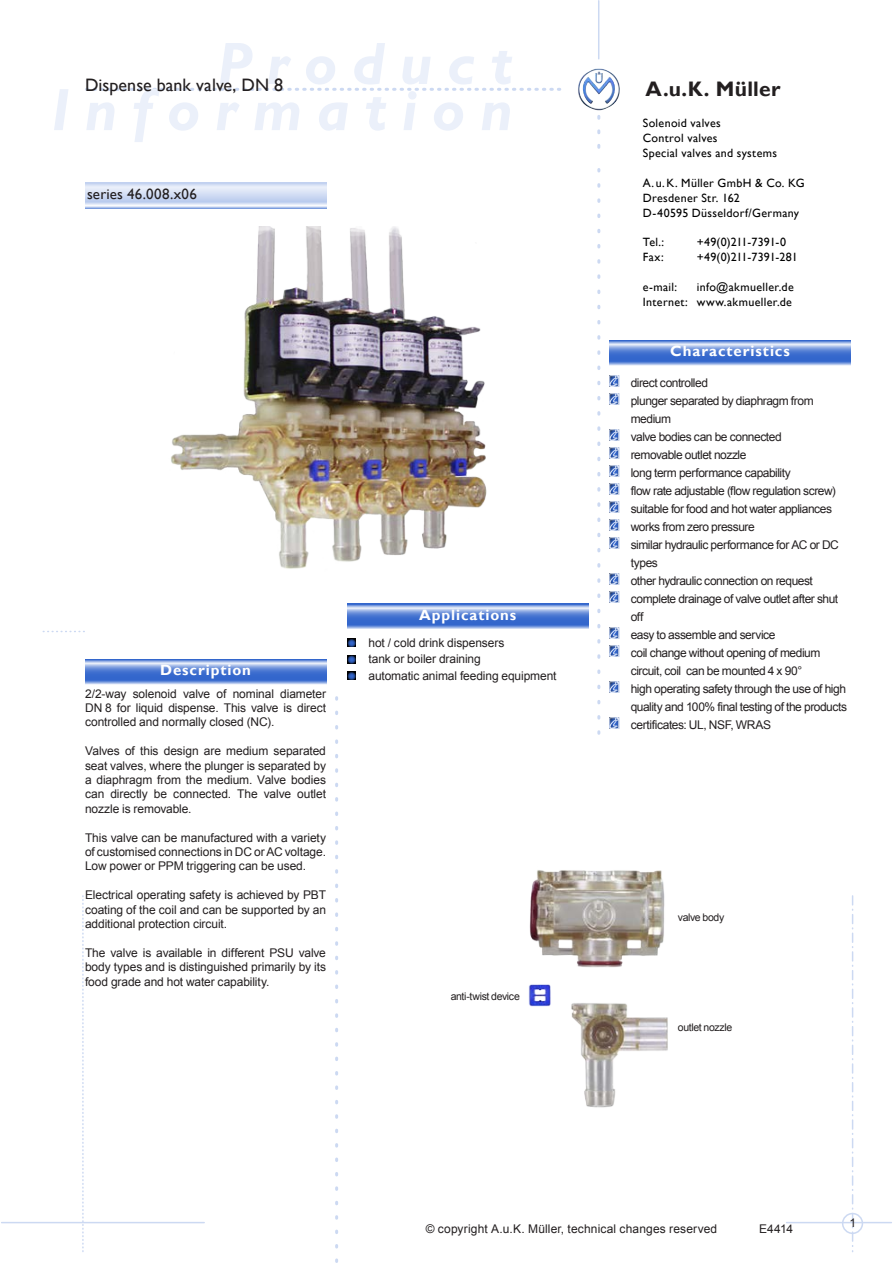
<style>
.page{position:relative;width:893px;height:1263px;background:#fff}
.page>*{position:absolute;margin:0;border:0;box-sizing:border-box;transform-origin:0 0}
.t1{font:700 21px "Gill Sans";letter-spacing:.01em;color:#231f20}
.t2{font:18px "Gill Sans";color:#231f20}
.t3{font:700 15px "Gill Sans";letter-spacing:.065em;color:#fff}
.t4{font:15px "Gill Sans";letter-spacing:.015em;color:#231f20}
.t5{font:12px/18px "Arial";letter-spacing:-.035em;color:#231f20;text-align:justify}
.t6{font:12px/14.9px "Gill Sans";letter-spacing:.025em;color:#000}
.t7{font:12px/16.5px "Arial";letter-spacing:-.01em;color:#231f20}
.t8{font:12px "Arial";letter-spacing:.01em;color:#231f20}
.t9{font:12px "Gill Sans";color:#000}
.t10{font:12px "Gill Sans";letter-spacing:-.005em;color:#000}
.t11{font:10.5px "Arial";letter-spacing:-.035em;color:#231f20}
</style>
<div class="page">
<hr style="left:787px;top:1222px;width:104px;height:1px;background:#ccd9f2">
<svg style="left:82px;top:896px;width:2px;height:355px"></svg>
<svg style="left:87px;top:88px;width:473px;height:3px"></svg>
<hr style="left:598px;top:1px;width:1px;height:58px;background:#ccd9f2">
<svg style="left:852px;top:896px;width:1px;height:355px"></svg>
<hr style="left:2px;top:1222px;width:202px;height:1px;background:#ccd9f2">
<svg style="left:43px;top:631px;width:41px;height:1px"></svg>
<svg style="left:335px;top:698px;width:3px;height:563px"></svg>
<svg style="left:597px;top:169px;width:3px;height:564px"></svg>
<img style="left:578px;top:69px;width:42px;height:42px">
<div style="left:842px;top:1213px;width:21px;height:21px;border:2px solid #ccd9f2;border-radius:50%"></div>
<svg style="left:597px;top:116px;width:3px;height:31px"></svg>
<img style="left:171px;top:226px;width:316px;height:343px">
<img style="left:528px;top:870px;width:140px;height:238px">
<svg style="left:85px;top:659px;width:241px;height:26px;background:#6f93db"></svg>
<svg style="left:347px;top:604px;width:241px;height:25px;background:#6c91da"></svg>
<svg style="left:609px;top:340px;width:241px;height:26px;background:#6e92da"></svg>
<svg style="left:85px;top:183px;width:241px;height:25px;background:#d3def4"></svg>
<svg style="left:347px;top:639px;width:8px;height:8px"></svg>
<svg style="left:347px;top:655px;width:8px;height:8px"></svg>
<svg style="left:347px;top:672px;width:8px;height:8px"></svg>
<svg style="left:609px;top:375px;width:10px;height:12px"></svg>
<svg style="left:609px;top:393px;width:10px;height:12px"></svg>
<svg style="left:609px;top:429px;width:10px;height:12px"></svg>
<svg style="left:609px;top:447px;width:10px;height:12px"></svg>
<svg style="left:609px;top:465px;width:10px;height:12px"></svg>
<svg style="left:609px;top:483px;width:10px;height:12px"></svg>
<svg style="left:609px;top:501px;width:10px;height:12px"></svg>
<svg style="left:609px;top:519px;width:10px;height:12px"></svg>
<svg style="left:609px;top:537px;width:10px;height:12px"></svg>
<svg style="left:609px;top:573px;width:10px;height:12px"></svg>
<svg style="left:609px;top:591px;width:10px;height:12px"></svg>
<svg style="left:609px;top:627px;width:10px;height:12px"></svg>
<svg style="left:609px;top:645px;width:10px;height:12px"></svg>
<svg style="left:609px;top:681px;width:10px;height:12px"></svg>
<svg style="left:609px;top:717px;width:10px;height:12px"></svg>
<h2 class="t2" style="left:85px;top:75px;width:200px">Dispense bank valve, DN 8</h2>
<p class="t4" style="left:87px;top:185px;width:111px">series 46.008.x06</p>
<p class="t3" style="left:160px;top:661px;width:92px">Description</p>
<p class="t5" style="left:85px;top:686px;width:242px;line-height:14.4px">2/2-way solenoid valve of nominal diameter DN 8 for liquid dispense. This valve is direct controlled and normally closed (NC).</p>
<p class="t5" style="left:85px;top:744px;width:242px;line-height:14.4px">Valves of this design are medium separated seat valves, where the plunger is separated by a diaphragm from the medium. Valve bodies can directly be connected. The valve outlet nozzle is removable.</p>
<p class="t5" style="left:85px;top:830px;width:242px;line-height:14.4px">This valve can be manufactured with a variety of customised connections in DC or AC voltage.<br>Low power or PPM triggering can be used.</p>
<p class="t5" style="left:85px;top:888px;width:242px;line-height:14.4px">Electrical operating safety is achieved by PBT coating of the coil and can be supported by an additional protection circuit.</p>
<p class="t5" style="left:85px;top:945px;width:242px;line-height:14.4px">The valve is available in different PSU valve body types and is distinguished primarily by its food grade and hot water capability.</p>
<p class="t3" style="left:419px;top:606px;width:99px">Applications</p>
<p class="t7" style="left:369px;top:634px;width:190px">hot / cold drink dispensers<br>tank or boiler draining<br>automatic animal feeding equipment</p>
<p class="t11" style="left:451px;top:989px;width:71px">anti-twist device</p>
<h1 class="t1" style="left:645px;top:76px;width:136px">A.u.K. Müller</h1>
<p class="t6" style="left:643px;top:116px;width:136px">Solenoid valves<br>Control valves<br>Special valves and systems</p>
<p class="t6" style="left:643px;top:175px;width:163px">A.u.K. Müller GmbH &amp; Co. KG<br>Dresdener Str. 162<br>D-40595 Düsseldorf/Germany</p>
<p class="t6" style="left:643px;top:235px;width:23px">Tel.:</p>
<p class="t10" style="left:697px;top:235px;width:91px">+49(0)211-7391-0</p>
<p class="t6" style="left:643px;top:250px;width:22px">Fax:</p>
<p class="t9" style="left:697px;top:250px;width:102px">+49(0)211-7391-281</p>
<p class="t6" style="left:643px;top:279px;width:36px">e-mail:</p>
<p class="t6" style="left:643px;top:279px;width:152px;text-align:right">info@akmueller.de<br>Internet: www.akmueller.de</p>
<p class="t3" style="left:670px;top:342px;width:121px">Characteristics</p>
<p class="t5" style="left:631px;top:373px;width:218px;text-align:left">direct controlled<br>plunger separated by diaphragm from medium<br>valve bodies can be connected<br>removable outlet nozzle<br>long term performance capability<br>flow rate adjustable (flow regulation screw) suitable for food and hot water appliances works from zero pressure<br>similar hydraulic performance for AC or DC types<br>other hydraulic connection on request complete drainage of valve outlet after shut off<br>easy to assemble and service<br>coil change without opening of medium circuit, coil can be mounted 4 x 90°<br>high operating safety through the use of high quality and 100% final testing of the products certificates: UL, NSF, WRAS</p>
<p class="t11" style="left:678px;top:910px;width:48px">valve body</p>
<p class="t11" style="left:678px;top:1021px;width:56px">outlet nozzle</p>
<p class="t8" style="left:426px;top:1221px;width:293px">© copyright A.u.K. Müller, technical changes reserved</p>
<p class="t5" style="left:759px;top:1220px;width:36px">E4414</p>
<p class="t5" style="left:849px;top:1214px;width:8px">1</p>
</div>
